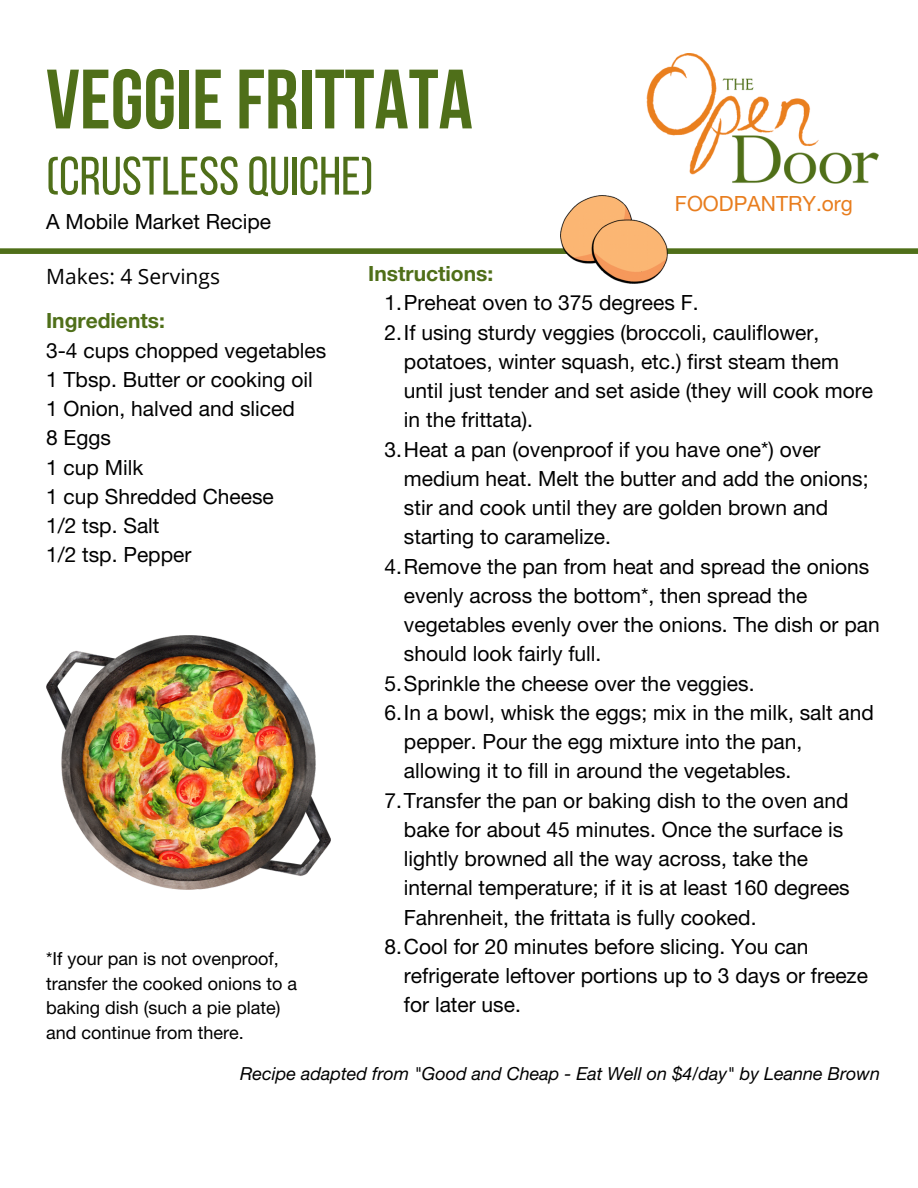
<style>
.page{position:relative;width:918px;height:1188px;background:#fff}
.page>*{position:absolute;margin:0;border:0;box-sizing:border-box;transform-origin:0 0}
.t1{font:700 84px "Bebas Neue";color:#4f6f19}
.t2{font:54px "Bebas Neue";color:#4f6f19}
.t3{font:21px/29.2px "Helvetica Neue LT Std";color:#000}
.t4{font:700 21px "Helvetica Neue LT Std";color:#4f6f19}
.t5{font:21px "Open Sans";color:#000}
.t6{font:21px "Helvetica Neue LT Std";color:#e87d1e}
.t7{font:18px/24.8px "Helvetica Neue LT Std";color:#000}
.t8{font:italic 18px "Helvetica Neue LT Std";color:#000}
</style>
<div class="page">
<img style="left:646px;top:54px;width:233px;height:130px">
<div style="left:0;top:248px;width:918px;height:6px;background:#4f6f19"></div>
<img style="left:46px;top:636px;width:285px;height:254px">
<img style="left:561px;top:195px;width:107px;height:88px">
<h1 class="t1" style="left:46px;top:65px;width:428px">VEGGIEFRITTATA</h1>
<h2 class="t2" style="left:46px;top:154px;width:329px">(CRUSTLESS QUICHE)</h2>
<p class="t3" style="left:46px;top:210px;width:227px">A Mobile Market Recipe</p>
<p class="t6" style="left:675px;top:196px;width:180px">FOODPANTRY.org</p>
<p class="t5" style="left:46px;top:262px;width:175px">Makes: 4 Servings</p>
<p class="t4" style="left:46px;top:313px;width:120px">Ingredients:</p>
<p class="t3" style="left:46px;top:338px;width:282px">3-4 cups chopped vegetables<br>1 Tbsp. Butter or cooking oil<br>1 Onion, halved and sliced<br>8 Eggs<br>1 cup Milk<br>1 cup Shredded Cheese<br>1/2 tsp. Salt<br>1/2 tsp. Pepper</p>
<p class="t7" style="left:46px;top:949px;width:253px">*If your pan is not ovenproof, transfer the cooked onions to a baking dish (such a pie plate) and continue from there.</p>
<p class="t4" style="left:368px;top:266px;width:127px">Instructions:</p>
<p class="t3" style="left:384px;top:291px;width:316px">1.Preheat oven to 375 degrees F.</p>
<p class="t3" style="left:384px;top:320px;width:437px">2.If using sturdy veggies (broccoli, cauliflower,</p>
<p class="t3" style="left:404px;top:350px;width:437px">potatoes, winter squash, etc.) first steam them</p>
<p class="t3" style="left:404px;top:379px;width:471px">until just tender and set aside (they will cook more</p>
<p class="t3" style="left:404px;top:408px;width:131px">in the frittata).</p>
<p class="t3" style="left:384px;top:437px;width:438px">3.Heat a pan (ovenproof if you have one*) over</p>
<p class="t3" style="left:404px;top:467px;width:466px">medium heat. Melt the butter and add the onions;</p>
<p class="t3" style="left:404px;top:496px;width:426px">stir and cook until they are golden brown and</p>
<p class="t3" style="left:404px;top:525px;width:209px">starting to caramelize.</p>
<p class="t3" style="left:384px;top:554px;width:486px">4.Remove the pan from heat and spread the onions</p>
<p class="t3" style="left:404px;top:584px;width:405px">evenly across the bottom*, then spread the</p>
<p class="t3" style="left:404px;top:613px;width:477px">vegetables evenly over the onions. The dish or pan</p>
<p class="t3" style="left:404px;top:642px;width:199px">should look fairly full.</p>
<p class="t3" style="left:384px;top:671px;width:372px">5.Sprinkle the cheese over the veggies.</p>
<p class="t3" style="left:384px;top:701px;width:491px">6.In a bowl, whisk the eggs; mix in the milk, salt and</p>
<p class="t3" style="left:404px;top:730px;width:400px">pepper. Pour the egg mixture into the pan,</p>
<p class="t3" style="left:404px;top:759px;width:389px">allowing it to fill in around the vegetables.</p>
<p class="t3" style="left:384px;top:788px;width:466px">7.Transfer the pan or baking dish to the oven and</p>
<p class="t3" style="left:404px;top:818px;width:441px">bake for about 45 minutes. Once the surface is</p>
<p class="t3" style="left:404px;top:847px;width:406px">lightly browned all the way across, take the</p>
<p class="t3" style="left:404px;top:876px;width:447px">internal temperature; if it is at least 160 degrees</p>
<p class="t3" style="left:404px;top:905px;width:354px">Fahrenheit, the frittata is fully cooked.</p>
<p class="t3" style="left:384px;top:935px;width:426px">8.Cool for 20 minutes before slicing. You can</p>
<p class="t3" style="left:404px;top:964px;width:466px">refrigerate leftover portions up to 3 days or freeze</p>
<p class="t3" style="left:404px;top:993px;width:118px">for later use.</p>
<p class="t8" style="left:240px;top:1068px;width:641px">Recipe adapted from "Good and Cheap - Eat Well on $4/day" by Leanne Brown</p>
</div>
